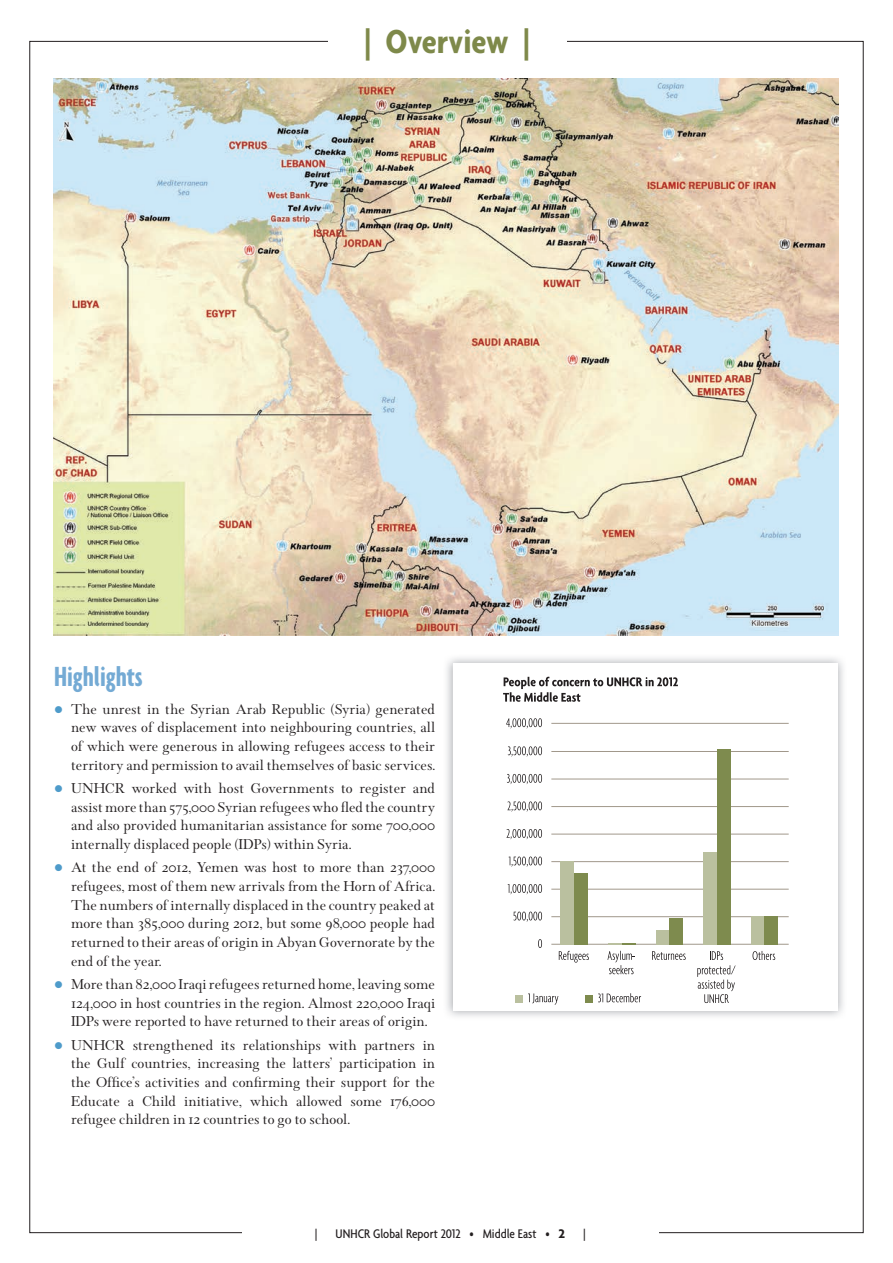
<style>
.page{position:relative;width:893px;height:1263px;background:#fff}
.page>*{position:absolute;margin:0;border:0;box-sizing:border-box;transform-origin:0 0}
.t1{font:700 condensed 36px "Agenda";color:#7e894a}
.t2{font:700 extra-condensed 30px "Agenda";color:#74aad4}
.t3{font:15.75px/18.8px "Wessex";color:#231f20;text-align:justify}
.t4{font:500 condensed 13.5px "Agenda";color:#231f20}
.s1{color:#4e9bca}
.s2{font-weight:700;font-stretch:normal}
</style>
<div class="page">
<svg style="left:538px;top:939px;width:4px;height:9px"></svg>
<svg style="left:509px;top:856px;width:33px;height:11px"></svg>
<svg style="left:507px;top:801px;width:35px;height:11px"></svg>
<svg style="left:506px;top:718px;width:36px;height:10px"></svg>
<div style="left:585px;top:995px;width:8px;height:8px;background:#7e8b4e"></div>
<div style="left:515px;top:995px;width:8px;height:8px;background:#bac09f"></div>
<svg style="left:528px;top:993px;width:30px;height:12px"></svg>
<svg style="left:598px;top:993px;width:43px;height:9px"></svg>
<svg style="left:559px;top:951px;width:30px;height:11px"></svg>
<svg style="left:607px;top:951px;width:28px;height:23px"></svg>
<svg style="left:652px;top:951px;width:34px;height:9px"></svg>
<svg style="left:752px;top:951px;width:23px;height:9px"></svg>
<svg style="left:697px;top:951px;width:38px;height:52px"></svg>
<svg style="left:503px;top:677px;width:175px;height:25px"></svg>
<hr style="left:551px;top:916px;width:238px;height:1px;background:#a1988b">
<hr style="left:551px;top:889px;width:238px;height:1px;background:#a1988b">
<hr style="left:551px;top:861px;width:238px;height:1px;background:#a1988b">
<hr style="left:551px;top:834px;width:238px;height:1px;background:#a1988b">
<hr style="left:551px;top:806px;width:238px;height:1px;background:#a1988b">
<hr style="left:551px;top:779px;width:238px;height:1px;background:#a1988b">
<hr style="left:551px;top:751px;width:238px;height:1px;background:#a1988b">
<hr style="left:551px;top:944px;width:238px;height:1px;background:#a1988b">
<hr style="left:551px;top:723px;width:238px;height:1px;background:#a1988b">
<svg style="left:508px;top:884px;width:34px;height:10px"></svg>
<svg style="left:513px;top:911px;width:29px;height:11px"></svg>
<svg style="left:506px;top:829px;width:36px;height:10px"></svg>
<svg style="left:508px;top:746px;width:34px;height:11px"></svg>
<svg style="left:507px;top:774px;width:35px;height:10px"></svg>
<div style="left:561px;top:861px;width:13px;height:84px;background:#bac09f"></div>
<div style="left:656px;top:930px;width:13px;height:15px;background:#bac09f"></div>
<div style="left:703px;top:852px;width:14px;height:93px;background:#bac09f"></div>
<div style="left:751px;top:916px;width:13px;height:29px;background:#bac09f"></div>
<div style="left:574px;top:873px;width:14px;height:72px;background:#7e8b4e"></div>
<svg style="left:608px;top:943px;width:27px;height:2px"></svg>
<div style="left:669px;top:918px;width:14px;height:27px;background:#7e8b4e"></div>
<div style="left:717px;top:749px;width:13px;height:196px;background:#7e8b4e"></div>
<div style="left:764px;top:916px;width:14px;height:29px;background:#7e8b4e"></div>
<img style="left:54px;top:79px;width:785px;height:556px">
<h1 class="t1" style="left:364px;top:21px;width:167px">| Overview |</h1>
<h2 class="t2" style="left:54px;top:660px;width:90px">Highlights</h2>
<p class="t3" style="left:71px;top:700px;width:366px;text-indent:-17px"><span class="s1">●</span> The unrest in the Syrian Arab Republic (Syria) generated new waves of displacement into neighbouring countries, all of which were generous in allowing refugees access to their territory and permission to avail themselves of basic services.</p>
<p class="t3" style="left:71px;top:779px;width:366px;text-indent:-17px"><span class="s1">●</span> UNHCR worked with host Governments to register and assist more than 575,000 Syrian refugees who fled the country and also provided humanitarian assistance for some 700,000 internally displaced people (IDPs) within Syria.</p>
<p class="t3" style="left:71px;top:858px;width:366px;text-indent:-17px"><span class="s1">●</span> At the end of 2012, Yemen was host to more than 237,000 refugees, most of them new arrivals from the Horn of Africa.<br>The numbers of internally displaced in the country peaked at more than 385,000 during 2012, but some 98,000 people had returned to their areas of origin in Abyan Governorate by the end of the year.</p>
<p class="t3" style="left:71px;top:975px;width:366px;text-indent:-17px"><span class="s1">●</span> More than 82,000 Iraqi refugees returned home, leaving some 124,000 in host countries in the region. Almost 220,000 Iraqi IDPs were reported to have returned to their areas of origin.</p>
<p class="t3" style="left:71px;top:1035px;width:366px;text-indent:-17px"><span class="s1">●</span> UNHCR strengthened its relationships with partners in the Gulf countries, increasing the latters’ participation in the Office’s activities and confirming their support for the Educate a Child initiative, which allowed some 176,000 refugee children in 12 countries to go to school.</p>
<p class="t4" style="left:315px;top:1225px;width:4px">|</p>
<p class="t4" style="left:335px;top:1225px;width:231px">UNHCR Global Report 2012 • Middle East • <span class="s2">2</span></p>
<p class="t4" style="left:583px;top:1225px;width:4px">|</p>
</div>
